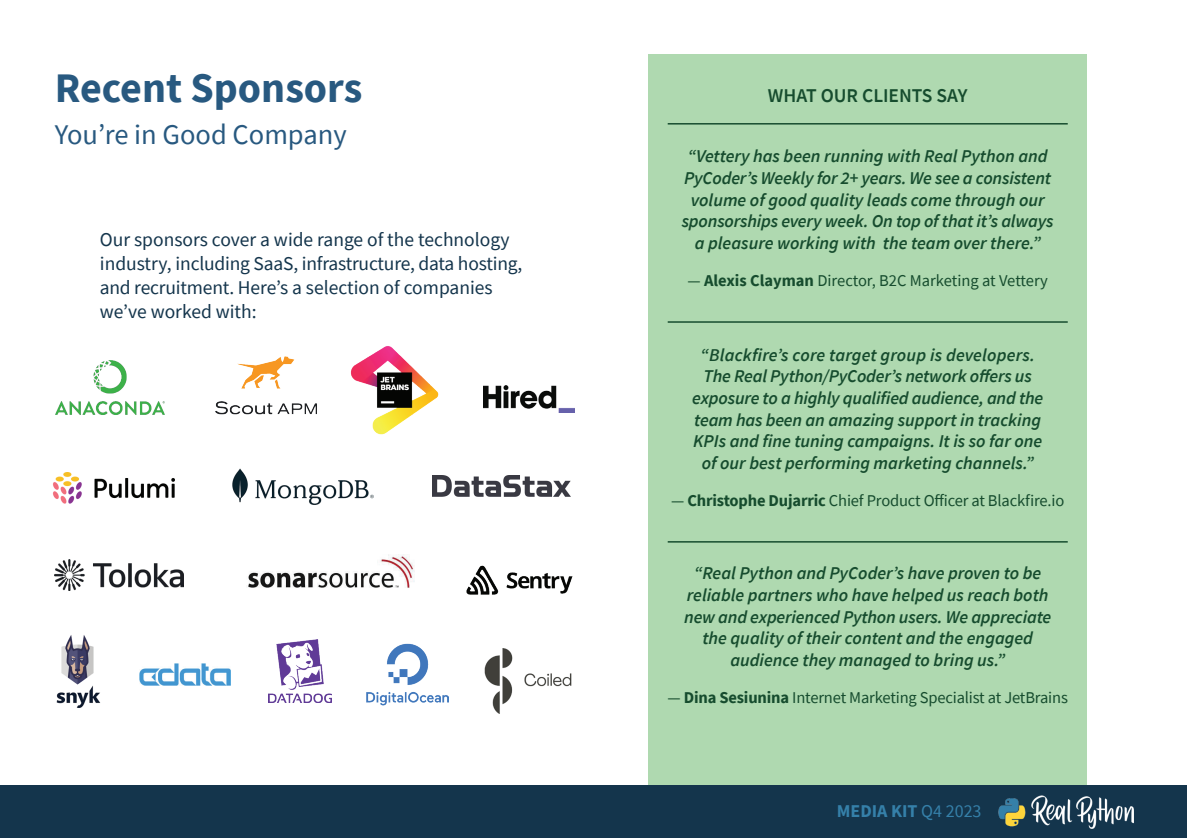
<style>
.page{position:relative;width:1187px;height:838px;background:#fff}
.page>*{position:absolute;margin:0;border:0;box-sizing:border-box;transform-origin:0 0}
.t1{font:700 42px "Source Sans Pro";color:#285980}
.t2{font:28.5px "Source Sans Pro";color:#285980}
.t3{font:19.5px/24px "Source Sans Pro";letter-spacing:-.005em;color:#14354c}
.t4{font:600 19.5px "Source Sans Pro";color:#164c2e}
.t5{font:italic 600 18px/21.6px "Source Sans Pro";color:#164c2e;text-align:center}
.t6{font:700 18px "Source Sans Pro";color:#3580a9}
.t7{font:16.5px "Source Sans Pro";letter-spacing:-.01em;color:#164c2e}
.s1{font-weight:700}
.s2{font-weight:400}
</style>
<div class="page">
<div style="left:648px;top:54px;width:438px;height:736px;background:#afd9b0"></div>
<div style="left:0;top:784px;width:1186px;height:54px;background:#14354c"></div>
<img style="left:998px;top:796px;width:135px;height:32px">
<hr style="left:667px;top:541px;width:400px;height:1px;background:#164c2e">
<hr style="left:667px;top:321px;width:400px;height:2px;background:#164c2e">
<hr style="left:667px;top:123px;width:400px;height:2px;background:#164c2e">
<img style="left:483px;top:386px;width:91px;height:26px">
<img style="left:268px;top:639px;width:63px;height:63px">
<img style="left:232px;top:468px;width:142px;height:37px">
<img style="left:55px;top:360px;width:110px;height:55px">
<img style="left:432px;top:476px;width:138px;height:20px">
<img style="left:350px;top:346px;width:89px;height:89px">
<img style="left:53px;top:473px;width:121px;height:30px">
<img style="left:484px;top:649px;width:88px;height:64px">
<img style="left:54px;top:559px;width:130px;height:31px">
<img style="left:56px;top:635px;width:45px;height:72px">
<img style="left:139px;top:664px;width:91px;height:21px">
<img style="left:248px;top:554px;width:166px;height:34px">
<img style="left:215px;top:356px;width:102px;height:59px">
<img style="left:367px;top:643px;width:82px;height:63px">
<img style="left:466px;top:565px;width:107px;height:30px">
<h1 class="t1" style="left:55px;top:60px;width:309px">Recent Sponsors</h1>
<h2 class="t2" style="left:55px;top:116px;width:293px">You’re in Good Company</h2>
<p class="t3" style="left:100px;top:227px;width:424px">Our sponsors cover a wide range of the technology industry, including SaaS, infrastructure, data hosting, and recruitment. Here’s a selection of companies we’ve worked with:</p>
<p class="t4" style="left:768px;top:83px;width:201px">WHAT OUR CLIENTS SAY</p>
<p class="t5" style="left:681px;top:145px;width:373px">“Vettery has been running with Real Python and PyCoder’s Weekly for 2+ years. We see a consistent volume of good quality leads come through our sponsorships every week. On top of that it’s always a pleasure working with the team over there.”</p>
<p class="t7" style="left:687px;top:270px;width:362px">— <span class="s1">Alexis Clayman</span> Director, B2C Marketing at Vettery</p>
<p class="t5" style="left:692px;top:344px;width:352px">“Blackfire’s core target group is developers.<br>The Real Python/PyCoder’s network offers us exposure to a highly qualified audience, and the team has been an amazing support in tracking KPIs and fine tuning campaigns. It is so far one of our best performing marketing channels.”</p>
<p class="t7" style="left:671px;top:490px;width:394px">— <span class="s1">Christophe Dujarric</span> Chief Product Officer at Blackfire.io</p>
<p class="t5" style="left:684px;top:562px;width:368px">“Real Python and PyCoder’s have proven to be reliable partners who have helped us reach both new and experienced Python users. We appreciate the quality of their content and the engaged audience they managed to bring us.”</p>
<p class="t7" style="left:667px;top:687px;width:402px">— <span class="s1">Dina Sesiunina</span> Internet Marketing Specialist at JetBrains</p>
<p class="t6" style="left:836px;top:799px;width:146px">MEDIA KIT <span class="s2">Q4 2023</span></p>
</div>
